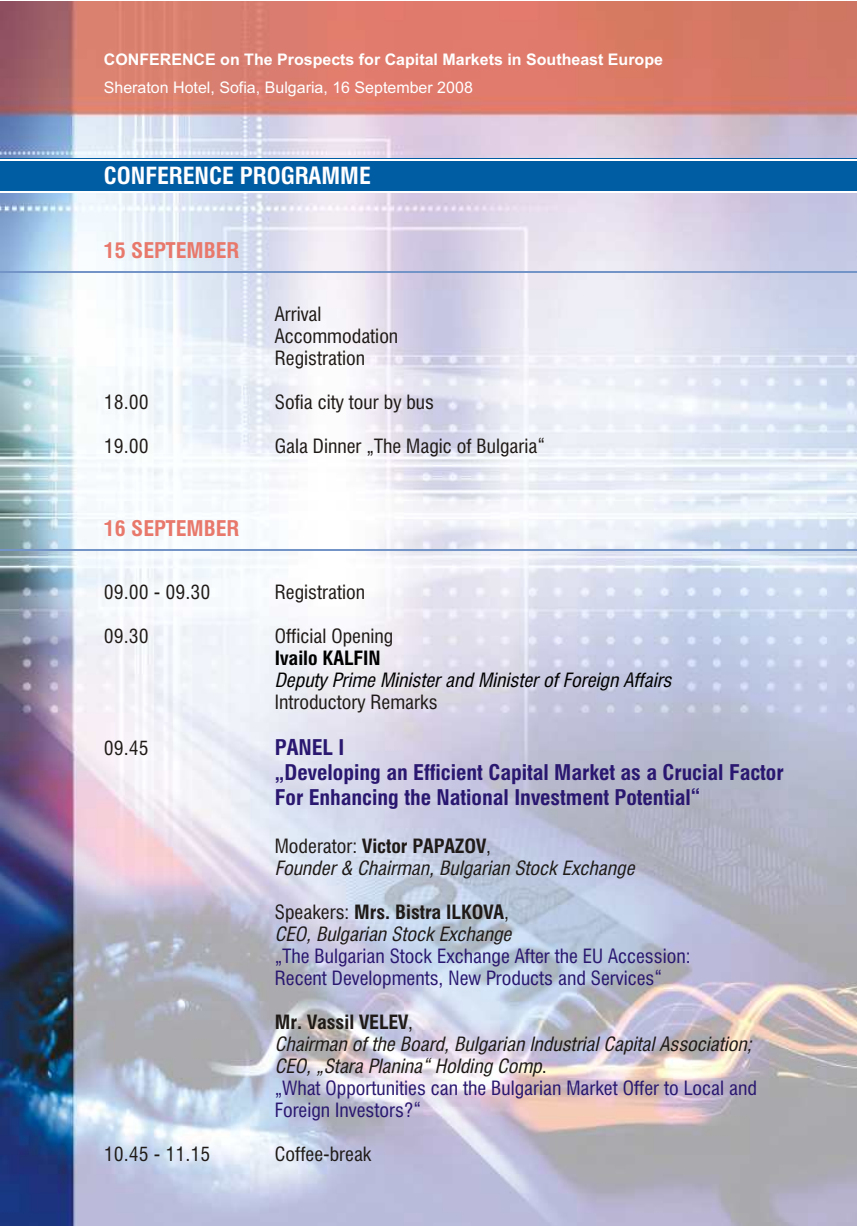
<style>
.page{position:relative;width:858px;height:1226px;background:#fff}
.page>*{position:absolute;margin:0;border:0;box-sizing:border-box;transform-origin:0 0}
.t1{font:700 24px "Hebar Cond";color:#fff}
.t2{font:700 22px/24.8px "Hebar Cond";color:#291770}
.t3{font:700 22px "Hebar Cond";color:#e8786b}
.t4{font:italic 20px/22px "Hebar Cond";color:#1f1a17}
.t5{font:20px/43.8px "Hebar Cond";color:#1f1a17}
.t6{font:20px/22px "Hebar Cond";color:#291770}
.t7{font:italic 20px "Hebar Cond";color:#000}
.t8{font:700 20px "Hebar Cond";color:#000}
.t9{font:700 16px "Arial";color:#fff}
.t10{font:16px "Arial";color:#fff}
.s1{font-style:normal}
.s2{font-weight:700;font-style:normal}
</style>
<div class="page">
<img style="left:0;top:1px;width:856px;height:1225px">
<div style="left:0;top:159px;width:856px;height:34px;background:#005ca3"></div>
<hr style="left:0;top:159px;width:856px;height:1px;background:#fff">
<hr style="left:0;top:192px;width:856px;height:1px;background:#fff">
<hr style="left:0;top:549px;width:856px;height:2px;background:#7394c7">
<hr style="left:0;top:271px;width:856px;height:2px;background:#7394c7">
<p class="t9" style="left:104px;top:54px;width:561px">CONFERENCE on The Prospects for Capital Markets in Southeast Europe</p>
<p class="t10" style="left:104px;top:82px;width:371px">Sheraton Hotel, Sofia, Bulgaria, 16 September 2008</p>
<p class="t1" style="left:104px;top:163px;width:268px">CONFERENCE PROGRAMME</p>
<p class="t3" style="left:104px;top:239px;width:137px">15 SEPTEMBER</p>
<p class="t5" style="left:104px;top:381px;width:46px">18.00<br>19.00</p>
<p class="t3" style="left:104px;top:517px;width:137px">16 SEPTEMBER</p>
<p class="t5" style="left:104px;top:571px;width:108px">09.00 - 09.30<br>09.30</p>
<p class="t5" style="left:104px;top:727px;width:46px">09.45</p>
<p class="t5" style="left:104px;top:1133px;width:108px">10.45 - 11.15</p>
<p class="t5" style="left:275px;top:304px;width:125px;line-height:22px">Arrival<br>Accommodation<br>Registration</p>
<p class="t5" style="left:275px;top:381px;width:272px">Sofia city tour by bus<br>Gala Dinner “The Magic of Bulgaria”</p>
<p class="t5" style="left:275px;top:571px;width:120px">Registration<br>Official Opening</p>
<p class="t8" style="left:275px;top:648px;width:107px">Ivailo KALFIN</p>
<p class="t7" style="left:275px;top:670px;width:398px">Deputy Prime Minister and Minister of Foreign Affairs</p>
<p class="t5" style="left:275px;top:681px;width:164px">Introductory Remarks</p>
<p class="t2" style="left:275px;top:736px;width:510px">PANEL I<br>“Developing an Efficient Capital Market as a Crucial Factor<br>For Enhancing the National Investment Potential”</p>
<p class="t4" style="left:275px;top:836px;width:361px"><span class="s1">Moderator:</span> <span class="s2">Victor PAPAZOV</span><span class="s1">,<br></span>Founder &amp; Chairman, Bulgarian Stock Exchange</p>
<p class="t4" style="left:275px;top:902px;width:238px"><span class="s1">Speakers:</span> <span class="s2">Mrs. Bistra ILKOVA</span><span class="s1">,<br></span>CEO, Bulgarian Stock Exchange</p>
<p class="t6" style="left:275px;top:946px;width:417px">“The Bulgarian Stock Exchange After the EU Accession:<br>Recent Developments, New Products and Services”</p>
<p class="t4" style="left:275px;top:1012px;width:479px"><span class="s2">Mr. Vassil VELEV</span><span class="s1">,<br></span>Chairman of the Board, Bulgarian Industrial Capital Association;<br>CEO, “Stara Planina” Holding Comp.</p>
<p class="t6" style="left:275px;top:1078px;width:484px">“What Opportunities can the Bulgarian Market Offer to Local and<br>Foreign Investors?”</p>
<p class="t5" style="left:275px;top:1133px;width:98px">Coffee-break</p>
</div>
